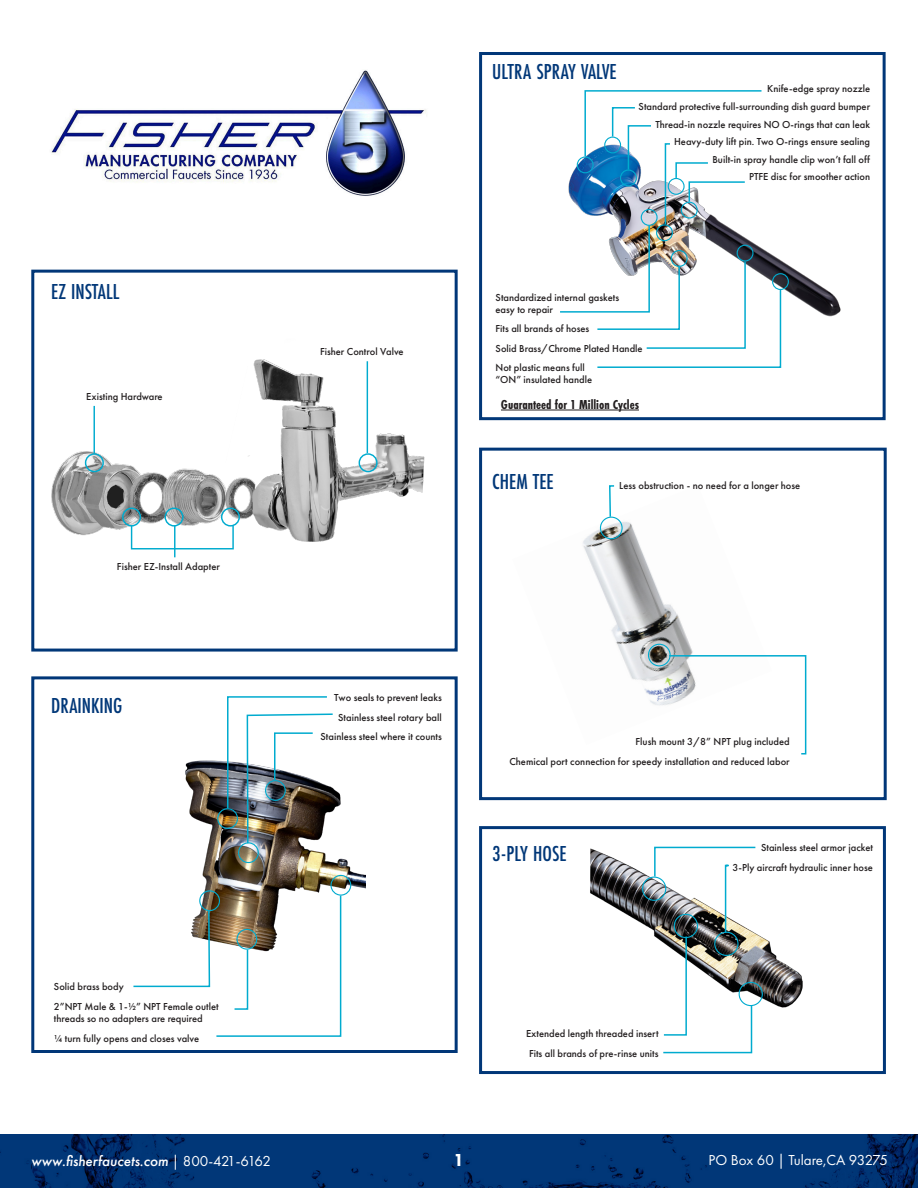
<style>
.page{position:relative;width:918px;height:1188px;background:#fff}
.page>*{position:absolute;margin:0;border:0;box-sizing:border-box;transform-origin:0 0}
.FISHER_5_Subhead{font:500 22.5px "Futura PT Cond";color:#013778}
.t1{font:800 18px "Futura PT";color:#fff}
.t2{font:italic 500 15px "Futura PT";color:#fff}
.t3{font:15px "Futura PT";color:#fff}
.t4{font:700 13.5px "Futura PT Cond";color:#231f20}
.F5_body_copy{font:500 10.5px/12px "Futura PT";color:#231f20}
.s1{font-weight:400}
.s2{font-weight:400;font-style:normal}
</style>
<div class="page">
<img style="left:0;top:1134px;width:918px;height:54px">
<div style="left:31px;top:270px;width:427px;height:382px;border:3px solid #013778"></div>
<hr style="left:501px;top:410px;width:138px;height:1px;background:#231f20">
<img style="left:782px;top:261px;width:59px;height:56px">
<div style="left:772px;top:273px;width:17px;height:17px;border:1px solid #00abcf;border-radius:50%"></div>
<svg style="left:560px;top:90px;width:222px;height:278px"></svg>
<div style="left:479px;top:52px;width:407px;height:368px;border:3px solid #013778"></div>
<img style="left:583px;top:517px;width:110px;height:189px">
<svg style="left:668px;top:654px;width:139px;height:101px"></svg>
<svg style="left:608px;top:485px;width:8px;height:33px"></svg>
<div style="left:600px;top:517px;width:23px;height:22px;border:1px solid #00abcf;border-radius:50%"></div>
<div style="left:648px;top:644px;width:23px;height:22px;border:1px solid #00abcf;border-radius:50%"></div>
<div style="left:479px;top:448px;width:408px;height:352px;border:3px solid #013778"></div>
<img style="left:51px;top:70px;width:376px;height:126px">
<div style="left:31px;top:676px;width:427px;height:377px;background:#fff;border:3px solid #013778"></div>
<img style="left:185px;top:760px;width:180px;height:135px">
<img style="left:226px;top:696px;width:108px;height:149px">
<svg style="left:133px;top:894px;width:209px;height:143px"></svg>
<div style="left:199px;top:890px;width:21px;height:21px;border:1px solid #00abcf;border-radius:50%"></div>
<div style="left:236px;top:929px;width:21px;height:21px;border:1px solid #00abcf;border-radius:50%"></div>
<div style="left:330px;top:875px;width:21px;height:21px;border:1px solid #00abcf;border-radius:50%"></div>
<div style="left:238px;top:842px;width:21px;height:21px;border:1px solid #00abcf;border-radius:50%"></div>
<div style="left:217px;top:808px;width:21px;height:21px;border:1px solid #00abcf;border-radius:50%"></div>
<div style="left:265px;top:780px;width:21px;height:21px;border:1px solid #00abcf;border-radius:50%"></div>
<div style="left:479px;top:826px;width:407px;height:248px;background:#fff;border:3px solid #013778"></div>
<img style="left:584px;top:826px;width:262px;height:182px">
<svg style="left:653px;top:846px;width:104px;height:32px"></svg>
<div style="left:725px;top:865px;width:4px;height:68px;border:2px solid #00abcf"></div>
<svg style="left:662px;top:935px;width:91px;height:119px"></svg>
<div style="left:642px;top:877px;width:24px;height:24px;border:1px solid #00abcf;border-radius:50%"></div>
<div style="left:674px;top:914px;width:24px;height:24px;border:1px solid #00abcf;border-radius:50%"></div>
<div style="left:714px;top:932px;width:25px;height:24px;border:1px solid #00abcf;border-radius:50%"></div>
<div style="left:739px;top:982px;width:24px;height:24px;border:1px solid #00abcf;border-radius:50%"></div>
<img style="left:31px;top:302px;width:394px;height:272px">
<div style="left:359px;top:453px;width:19px;height:19px;border:1px solid #00abcf;border-radius:50%"></div>
<div style="left:122px;top:508px;width:19px;height:19px;border:1px solid #00abcf;border-radius:50%"></div>
<div style="left:165px;top:508px;width:19px;height:19px;border:1px solid #00abcf;border-radius:50%"></div>
<div style="left:221px;top:508px;width:19px;height:19px;border:1px solid #00abcf;border-radius:50%"></div>
<div style="left:131px;top:525px;width:103px;height:24px;border:1px solid #00abcf"></div>
<hr style="left:174px;top:526px;width:1px;height:31px;background:#00abcf">
<div style="left:85px;top:453px;width:19px;height:19px;border:1px solid #00abcf;border-radius:50%"></div>
<hr style="left:94px;top:406px;width:1px;height:47px;background:#00abcf">
<hr style="left:367px;top:361px;width:1px;height:92px;background:#00abcf">
<p class="FISHER_5_Subhead" style="left:51px;top:278px;width:70px">EZ INSTALL</p>
<p class="F5_body_copy" style="left:86px;top:391px;width:78px">Existing Hardware</p>
<p class="F5_body_copy" style="left:117px;top:560px;width:104px">Fisher EZ-Install Adapter</p>
<p class="FISHER_5_Subhead" style="left:51px;top:692px;width:73px">DRAINKING</p>
<p class="F5_body_copy" style="left:54px;top:981px;width:71px">Solid brass body</p>
<p class="F5_body_copy" style="left:54px;top:1000px;width:166px;line-height:12.6px">2”NPT Male &amp; 1-1/2” NPT Female outlet threads so no adapters are required</p>
<p class="F5_body_copy" style="left:54px;top:1033px;width:147px">1/4 turn fully opens and closes valve</p>
<p class="F5_body_copy" style="left:320px;top:346px;width:85px">Fisher Control Valve</p>
<p class="FISHER_5_Subhead" style="left:492px;top:58px;width:126px">ULTRA SPRAY VALVE</p>
<p class="F5_body_copy" style="left:767px;top:83px;width:104px">Knife-edge spray nozzle</p>
<p class="F5_body_copy" style="left:639px;top:100px;width:233px">Standard protective full-surrounding dish guard bumper</p>
<p class="F5_body_copy" style="left:656px;top:118px;width:216px">Thread-in nozzle requires NO O-rings that can leak</p>
<p class="F5_body_copy" style="left:674px;top:136px;width:198px">Heavy-duty lift pin. Two O-rings ensure sealing</p>
<p class="F5_body_copy" style="left:712px;top:153px;width:159px">Built-in spray handle clip won’t fall off</p>
<p class="F5_body_copy" style="left:749px;top:171px;width:123px">PTFE disc for smoother action</p>
<p class="F5_body_copy" style="left:496px;top:291px;width:125px">Standardized internal gaskets easy to repair</p>
<p class="F5_body_copy" style="left:496px;top:323px;width:95px">Fits all brands of hoses</p>
<p class="F5_body_copy" style="left:496px;top:342px;width:149px">Solid Brass/Chrome Plated Handle</p>
<p class="F5_body_copy" style="left:496px;top:361px;width:98px">Not plastic means full “ON” insulated handle</p>
<p class="t4" style="left:501px;top:396px;width:140px">Guaranteed for 1 Million Cycles</p>
<p class="FISHER_5_Subhead" style="left:492px;top:469px;width:63px">CHEM TEE</p>
<p class="F5_body_copy" style="left:619px;top:479px;width:183px">Less obstruction - no need for a longer hose</p>
<p class="F5_body_copy" style="left:334px;top:691px;width:109px">Two seals to prevent leaks</p>
<p class="F5_body_copy" style="left:338px;top:711px;width:105px">Stainless steel rotary ball</p>
<p class="F5_body_copy" style="left:321px;top:731px;width:123px">Stainless steel where it counts</p>
<p class="F5_body_copy" style="left:636px;top:735px;width:156px">Flush mount 3/8” NPT plug included</p>
<p class="F5_body_copy" style="left:509px;top:755px;width:282px">Chemical port connection for speedy installation and reduced labor</p>
<p class="FISHER_5_Subhead" style="left:492px;top:841px;width:76px">3-PLY HOSE</p>
<p class="F5_body_copy" style="left:761px;top:841px;width:113px">Stainless steel armor jacket</p>
<p class="F5_body_copy" style="left:733px;top:861px;width:142px">3-Ply aircraft hydraulic inner hose</p>
<p class="F5_body_copy" style="left:526px;top:1028px;width:134px">Extended length threaded insert</p>
<p class="F5_body_copy" style="left:529px;top:1047px;width:131px">Fits all brands of pre-rinse units</p>
<h3 class="t2" style="left:31px;top:1152px;width:241px">www.fisherfaucets.com <span class="s1">|</span> <span class="s2">800-421-6162</span></h3>
<h2 class="t1" style="left:454px;top:1149px;width:12px">1</h2>
<h3 class="t3" style="left:709px;top:1151px;width:181px">PO Box 60 | Tulare,CA 93275</h3>
</div>
